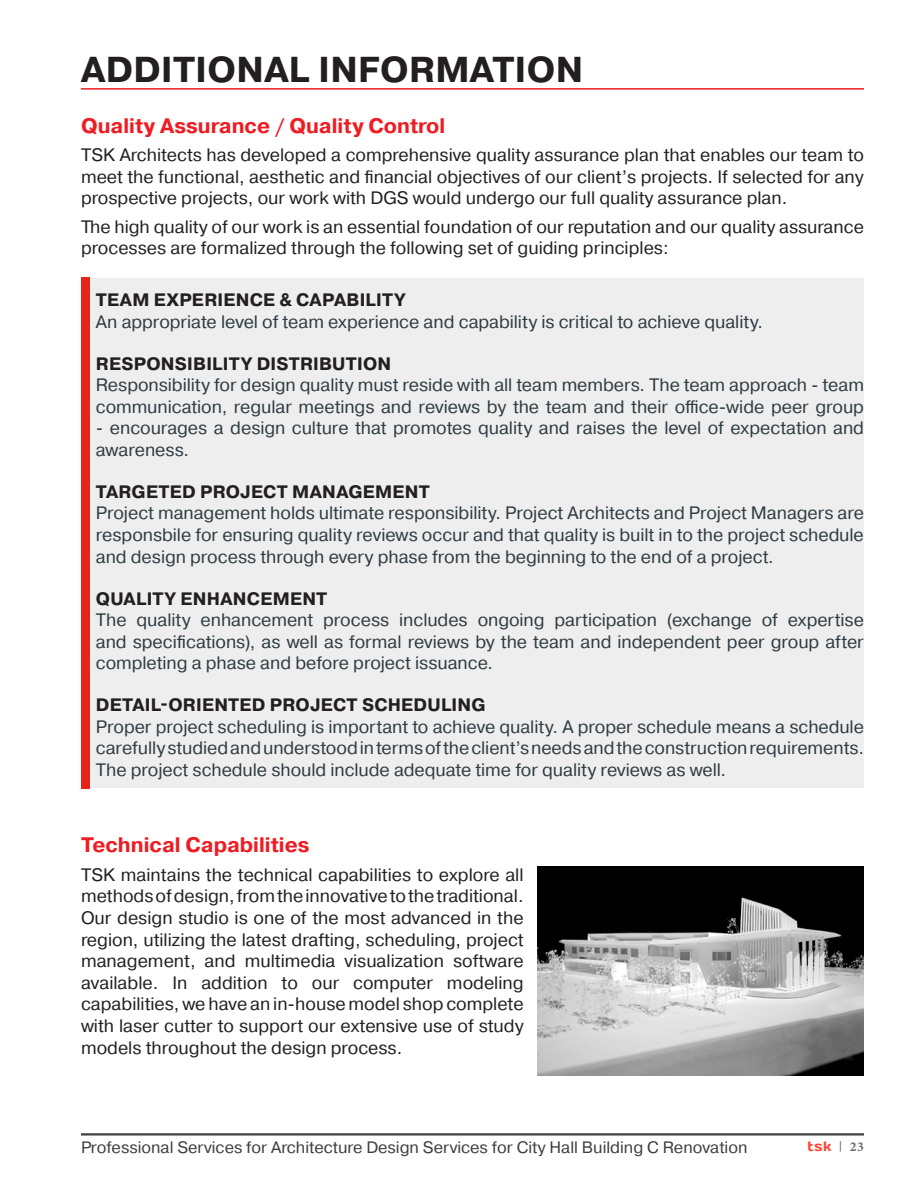
<style>
.page{position:relative;width:918px;height:1188px;background:#fff}
.page>*{position:absolute;margin:0;border:0;box-sizing:border-box;transform-origin:0 0}
.t1{font:700 36px "Pragmatica";letter-spacing:.01em;color:#231f20}
.Input_Text_-_Left_Ju{font:700 21px "Pragmatica";color:#ee1d23}
.t2{font:18px/21.6px "Pragmatica";letter-spacing:-.005em;color:#2f3b41;text-align:justify}
.Input_Text_-_Left_Ju-2{font:18px/21.6px "Pragmatica";color:#231f20;text-align:justify}
.t3{font:700 18px "Pragmatica";letter-spacing:.01em;color:#231f20}
.t4{font:16.5px "Pragmatica";color:#3e3e3f}
.t5{font:13.5px "Days";color:#ff4338}
.t6{font:700 13.5px "Minion Pro";color:#666}
.s1{font-family:"Minion Pro";font-weight:700;font-size:10.5px;color:#666}
</style>
<div class="page">
<hr style="left:81px;top:1134px;width:783px;height:2px;background:#2f3b41">
<hr style="left:81px;top:1133px;width:783px;height:2px;background:#444141">
<hr style="left:81px;top:88px;width:783px;height:2px;background:#ee1d23">
<img style="left:537px;top:866px;width:327px;height:210px">
<div style="left:88px;top:278px;width:776px;height:510px;background:#eeeeef"></div>
<div style="left:81px;top:277px;width:9px;height:512px;background:#e72419"></div>
<p class="t1" style="left:81px;top:46px;width:504px">ADDITIONAL INFORMATION</p>
<p class="Input_Text_-_Left_Ju" style="left:81px;top:112px;width:366px">Quality Assurance / Quality Control</p>
<p class="Input_Text_-_Left_Ju-2" style="left:81px;top:145px;width:785px">TSK Architects has developed a comprehensive quality assurance plan that enables our team to meet the functional, aesthetic and financial objectives of our client’s projects. If selected for any prospective projects, our work with DGS would undergo our full quality assurance plan.</p>
<p class="Input_Text_-_Left_Ju-2" style="left:81px;top:216px;width:785px">The high quality of our work is an essential foundation of our reputation and our quality assurance processes are formalized through the following set of guiding principles:</p>
<p class="t3" style="left:96px;top:288px;width:311px">TEAM EXPERIENCE &amp; CAPABILITY</p>
<p class="t2" style="left:96px;top:311px;width:669px">An appropriate level of team experience and capability is critical to achieve quality.</p>
<p class="t3" style="left:96px;top:352px;width:297px">RESPONSIBILITY DISTRIBUTION</p>
<p class="t2" style="left:96px;top:375px;width:770px">Responsibility for design quality must reside with all team members. The team approach - team communication, regular meetings and reviews by the team and their office-wide peer group</p>
<p class="t2" style="left:96px;top:418px;width:770px">- encourages a design culture that promotes quality and raises the level of expectation and awareness.</p>
<p class="t3" style="left:96px;top:480px;width:335px">TARGETED PROJECT MANAGEMENT</p>
<p class="t2" style="left:96px;top:503px;width:770px">Project management holds ultimate responsibility. Project Architects and Project Managers are responsbile for ensuring quality reviews occur and that quality is built in to the project schedule and design process through every phase from the beginning to the end of a project.</p>
<p class="t3" style="left:96px;top:587px;width:233px">QUALITY ENHANCEMENT</p>
<p class="t2" style="left:96px;top:610px;width:770px">The quality enhancement process includes ongoing participation (exchange of expertise and specifications), as well as formal reviews by the team and independent peer group after completing a phase and before project issuance.</p>
<p class="t3" style="left:96px;top:693px;width:391px">DETAIL-ORIENTED PROJECT SCHEDULING</p>
<p class="t2" style="left:96px;top:716px;width:770px">Proper project scheduling is important to achieve quality. A proper schedule means a schedule carefully studied and understood in terms of the client’s needs and the construction requirements.<br>The project schedule should include adequate time for quality reviews as well.</p>
<p class="Input_Text_-_Left_Ju" style="left:81px;top:832px;width:230px">Technical Capabilities</p>
<p class="Input_Text_-_Left_Ju-2" style="left:81px;top:864px;width:444px">TSK maintains the technical capabilities to explore all methods of design, from the innovative to the traditional.<br>Our design studio is one of the most advanced in the region, utilizing the latest drafting, scheduling, project management, and multimedia visualization software available. In addition to our computer modeling capabilities, we have an in-house model shop complete with laser cutter to support our extensive use of study models throughout the design process.</p>
<p class="t4" style="left:81px;top:1137px;width:668px">Professional Services for Architecture Design Services for City Hall Building C Renovation</p>
<p class="t6" style="left:850px;top:1137px;width:16px">23</p>
<p class="t5" style="left:808px;top:1137px;width:36px">tsk <span class="s1">|</span></p>
</div>
